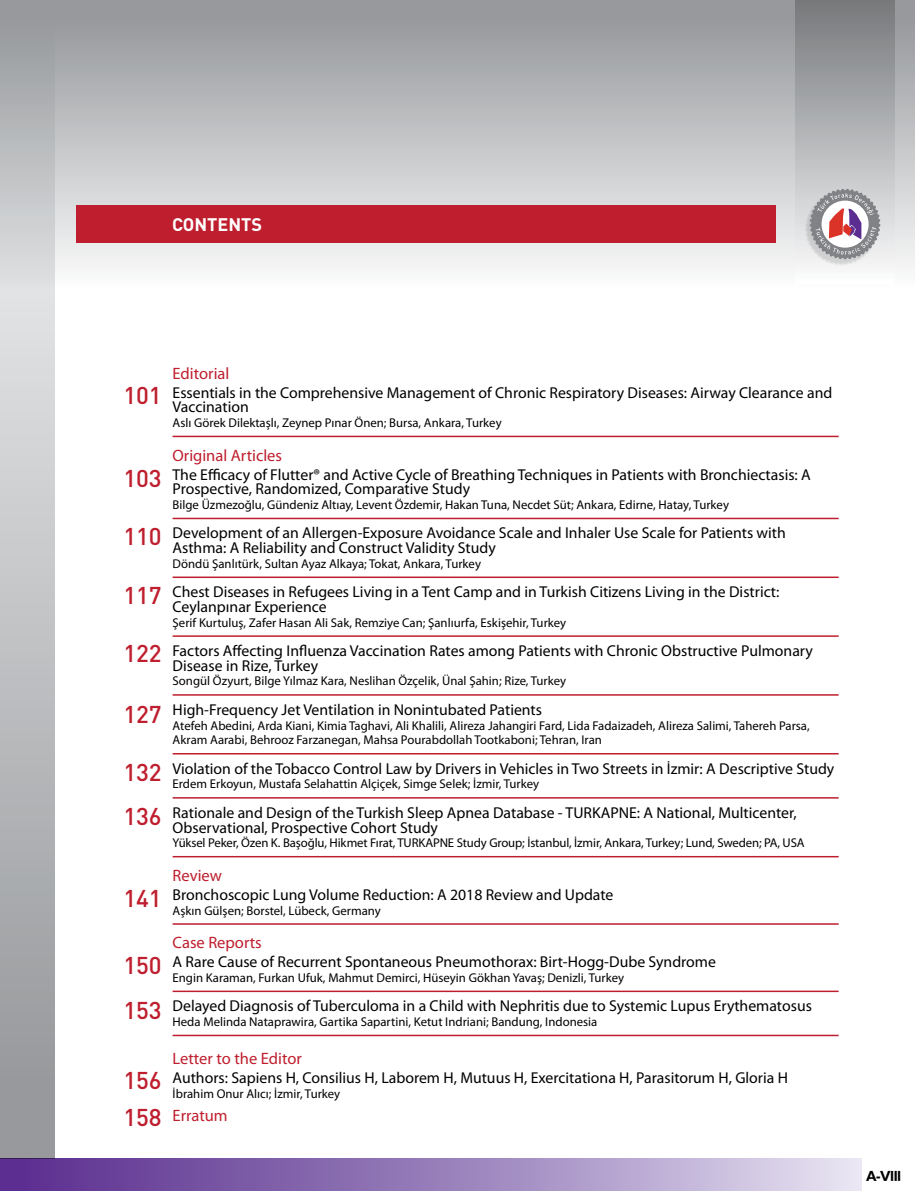
<style>
.page{position:relative;width:915px;height:1191px;background:#fff}
.page>*{position:absolute;margin:0;border:0;box-sizing:border-box;transform-origin:0 0}
.t1{font:500 24px/44px "DIN Pro";color:#be1e2d}
.t2{font:700 18px "DIN Pro";color:#fff}
.t3{font:16.5px "Myriad Pro";color:#be1e2d}
.t4{font:15.75px/14.7px "Myriad Pro";color:#000}
.t5{font:500 15px "Proxima Sans";color:#000}
.t6{font:12.75px/14.7px "Myriad Pro";color:#000}
</style>
<div class="page">
<div style="left:0;top:0;width:914px;height:379px;background:linear-gradient(to bottom,#95979a,#fff)"></div>
<div style="left:0;top:1158px;width:861px;height:33px;background:linear-gradient(to right,#53268a,#e2ddee)"></div>
<div style="left:795px;top:0;width:98px;height:283px;background:linear-gradient(to bottom,#74777a,#fbfcfd)"></div>
<div style="left:803px;top:191px;width:75px;height:75px;background:#000;opacity:.13"></div>
<svg style="left:809px;top:188px;width:71px;height:72px"></svg>
<svg style="left:0;top:0;width:54px;height:1158px;background:#b8babc"></svg>
<div style="left:76px;top:205px;width:699px;height:38px;background:#be1e2d"></div>
<hr style="left:172px;top:436px;width:666px;height:1px;background:#be1e2d">
<hr style="left:172px;top:518px;width:666px;height:1px;background:#be1e2d">
<hr style="left:172px;top:576px;width:666px;height:2px;background:#be1e2d">
<hr style="left:172px;top:635px;width:666px;height:2px;background:#be1e2d">
<hr style="left:172px;top:694px;width:666px;height:1px;background:#be1e2d">
<hr style="left:172px;top:753px;width:666px;height:1px;background:#be1e2d">
<hr style="left:172px;top:797px;width:666px;height:1px;background:#be1e2d">
<hr style="left:172px;top:856px;width:666px;height:1px;background:#be1e2d">
<hr style="left:172px;top:923px;width:666px;height:1px;background:#be1e2d">
<hr style="left:172px;top:990px;width:666px;height:2px;background:#be1e2d">
<hr style="left:172px;top:1034px;width:666px;height:2px;background:#be1e2d">
<p class="t2" style="left:172px;top:212px;width:91px">CONTENTS</p>
<h1 class="t1" style="left:123px;top:372px;width:40px">101</h1>
<h1 class="t1" style="left:123px;top:455px;width:40px">103</h1>
<h1 class="t1" style="left:123px;top:513px;width:40px">110</h1>
<h1 class="t1" style="left:123px;top:572px;width:40px">117</h1>
<h1 class="t1" style="left:123px;top:630px;width:40px">122</h1>
<h1 class="t1" style="left:123px;top:691px;width:40px">127</h1>
<h1 class="t1" style="left:123px;top:749px;width:40px">132<br>136</h1>
<h1 class="t1" style="left:123px;top:875px;width:40px">141</h1>
<h1 class="t1" style="left:123px;top:942px;width:40px;line-height:44.7px">150<br>153</h1>
<h1 class="t1" style="left:123px;top:1061px;width:40px;line-height:36.2px">156<br>158</h1>
<p class="t3" style="left:172px;top:363px;width:58px">Editorial</p>
<p class="t4" style="left:172px;top:385px;width:661px">Essentials in the Comprehensive Management of Chronic Respiratory Diseases: Airway Clearance and<br>Vaccination</p>
<p class="t6" style="left:172px;top:415px;width:330px">Aslı Görek Dilektaşlı, Zeynep Pınar Önen; Bursa, Ankara, Turkey</p>
<p class="t3" style="left:172px;top:445px;width:111px">Original Articles</p>
<p class="t4" style="left:172px;top:467px;width:639px">The Efficacy of Flutter® and Active Cycle of Breathing Techniques in Patients with Bronchiectasis: A<br>Prospective, Randomized, Comparative Study</p>
<p class="t6" style="left:172px;top:497px;width:557px">Bilge Üzmezoğlu, Gündeniz Altıay, Levent Özdemir, Hakan Tuna, Necdet Süt; Ankara, Edirne, Hatay, Turkey</p>
<p class="t4" style="left:172px;top:525px;width:614px">Development of an Allergen-Exposure Avoidance Scale and Inhaler Use Scale for Patients with<br>Asthma: A Reliability and Construct Validity Study</p>
<p class="t6" style="left:172px;top:556px;width:310px">Döndü Şanlıtürk, Sultan Ayaz Alkaya; Tokat, Ankara, Turkey</p>
<p class="t4" style="left:172px;top:584px;width:608px">Chest Diseases in Refugees Living in a Tent Camp and in Turkish Citizens Living in the District:<br>Ceylanpınar Experience</p>
<p class="t6" style="left:172px;top:615px;width:395px">Şerif Kurtuluş, Zafer Hasan Ali Sak, Remziye Can; Şanlıurfa, Eskişehir, Turkey</p>
<p class="t4" style="left:172px;top:643px;width:641px">Factors Affecting Influenza Vaccination Rates among Patients with Chronic Obstructive Pulmonary<br>Disease in Rize, Turkey</p>
<p class="t6" style="left:172px;top:673px;width:395px">Songül Özyurt, Bilge Yılmaz Kara, Neslihan Özçelik, Ünal Şahin; Rize, Turkey</p>
<p class="t4" style="left:172px;top:702px;width:371px">High-Frequency Jet Ventilation in Nonintubated Patients</p>
<p class="t6" style="left:172px;top:718px;width:638px">Atefeh Abedini, Arda Kiani, Kimia Taghavi, Ali Khalili, Alireza Jahangiri Fard, Lida Fadaizadeh, Alireza Salimi, Tahereh Parsa,<br>Akram Aarabi, Behrooz Farzanegan, Mahsa Pourabdollah Tootkaboni; Tehran, Iran</p>
<p class="t4" style="left:172px;top:761px;width:663px">Violation of the Tobacco Control Law by Drivers in Vehicles in Two Streets in İzmir: A Descriptive Study</p>
<p class="t6" style="left:172px;top:776px;width:368px">Erdem Erkoyun, Mustafa Selahattin Alçiçek, Simge Selek; İzmir, Turkey</p>
<p class="t4" style="left:172px;top:805px;width:625px">Rationale and Design of the Turkish Sleep Apnea Database - TURKAPNE: A National, Multicenter,<br>Observational, Prospective Cohort Study</p>
<p class="t6" style="left:172px;top:835px;width:633px">Yüksel Peker, Özen K. Başoğlu, Hikmet Fırat, TURKAPNE Study Group; İstanbul, İzmir, Ankara, Turkey; Lund, Sweden; PA, USA</p>
<p class="t3" style="left:172px;top:865px;width:51px">Review</p>
<p class="t4" style="left:172px;top:887px;width:442px">Bronchoscopic Lung Volume Reduction: A 2018 Review and Update</p>
<p class="t6" style="left:172px;top:902px;width:210px">Aşkın Gülşen; Borstel, Lübeck, Germany</p>
<p class="t3" style="left:172px;top:932px;width:91px">Case Reports</p>
<p class="t4" style="left:172px;top:954px;width:544px">A Rare Cause of Recurrent Spontaneous Pneumothorax: Birt-Hogg-Dube Syndrome</p>
<p class="t6" style="left:172px;top:970px;width:453px">Engin Karaman, Furkan Ufuk, Mahmut Demirci, Hüseyin Gökhan Yavaş; Denizli, Turkey</p>
<p class="t4" style="left:172px;top:998px;width:640px">Delayed Diagnosis of Tuberculoma in a Child with Nephritis due to Systemic Lupus Erythematosus</p>
<p class="t6" style="left:172px;top:1014px;width:426px">Heda Melinda Nataprawira, Gartika Sapartini, Ketut Indriani; Bandung, Indonesia</p>
<p class="t3" style="left:172px;top:1048px;width:131px">Letter to the Editor</p>
<p class="t4" style="left:172px;top:1070px;width:616px">Authors: Sapiens H, Consilius H, Laborem H, Mutuus H, Exercitationa H, Parasitorum H, Gloria H</p>
<p class="t6" style="left:172px;top:1085px;width:169px">İbrahim Onur Alıcı; İzmir, Turkey</p>
<p class="t3" style="left:172px;top:1105px;width:57px">Erratum</p>
<p class="t5" style="left:865px;top:1167px;width:36px">A-VIII</p>
</div>
